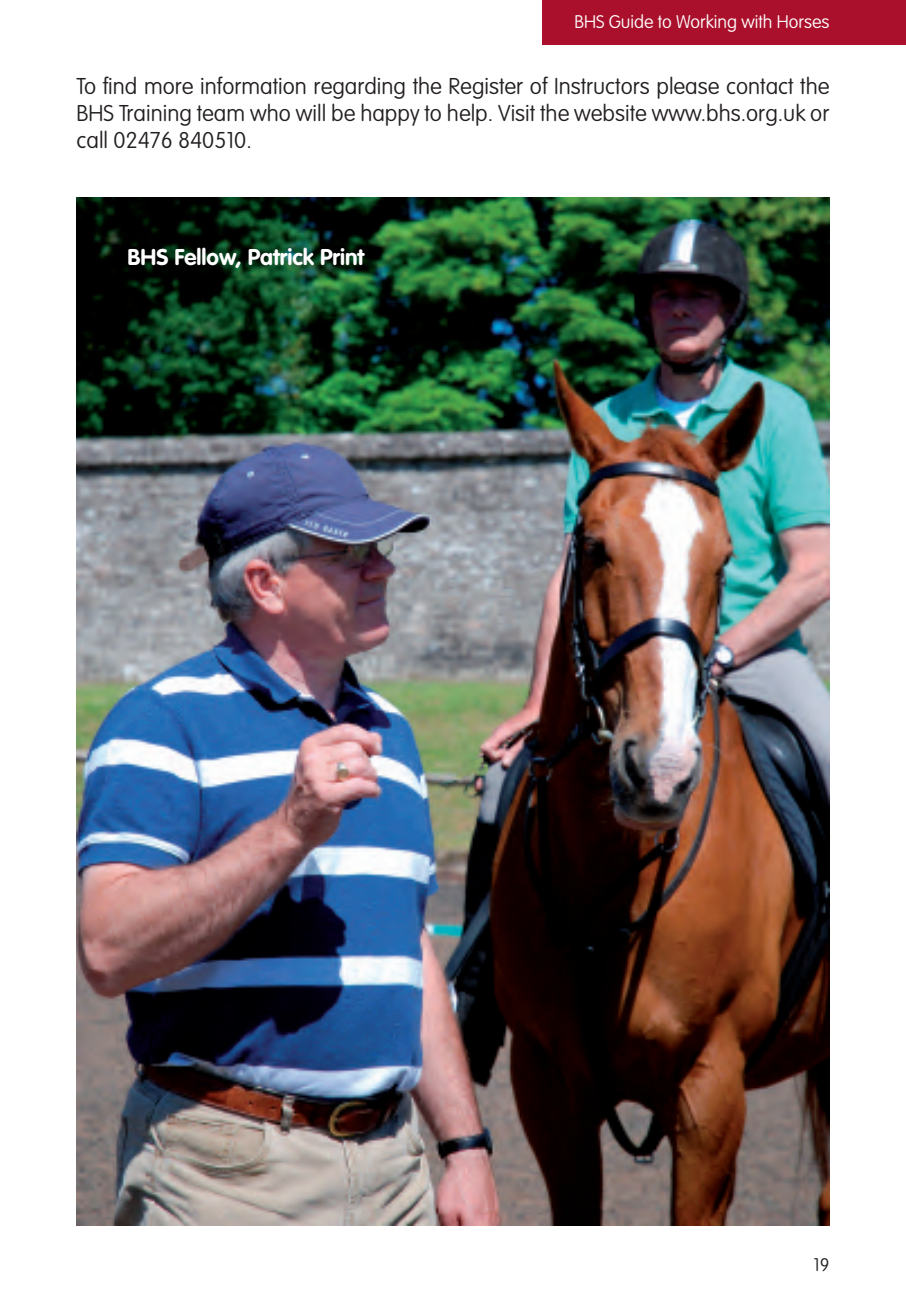
<style>
.page{position:relative;width:906px;height:1302px;background:#fff}
.page>*{position:absolute;margin:0;border:0;box-sizing:border-box;transform-origin:0 0}
.t1{font:100 22.5px/27px "VAG Rounded LT";color:#231f20;text-align:justify}
.t2{font:700 22.5px "VAG Rounded LT";color:#fff}
.t3{font:100 18px "VAG Rounded LT";color:#fff}
.t4{font:100 18px "VAG Rounded LT";color:#231f20}
</style>
<div class="page">
<div style="left:542px;top:0;width:364px;height:45px;background:#aa0f2b"></div>
<img style="left:77px;top:197px;width:752px;height:1028px">
<p class="t3" style="left:574px;top:11px;width:256px">BHS Guide to Working with Horses</p>
<p class="t1" style="left:77px;top:73px;width:754px">to find more information regarding the Register of instructors please contact the BHS training team who will be happy to help. Visit the website www.bhs.org.uk or call 02476 840510.</p>
<p class="t2" style="left:128px;top:243px;width:238px">BHS Fellow, Patrick Print</p>
<p class="t4" style="left:813px;top:1254px;width:17px">19</p>
</div>
